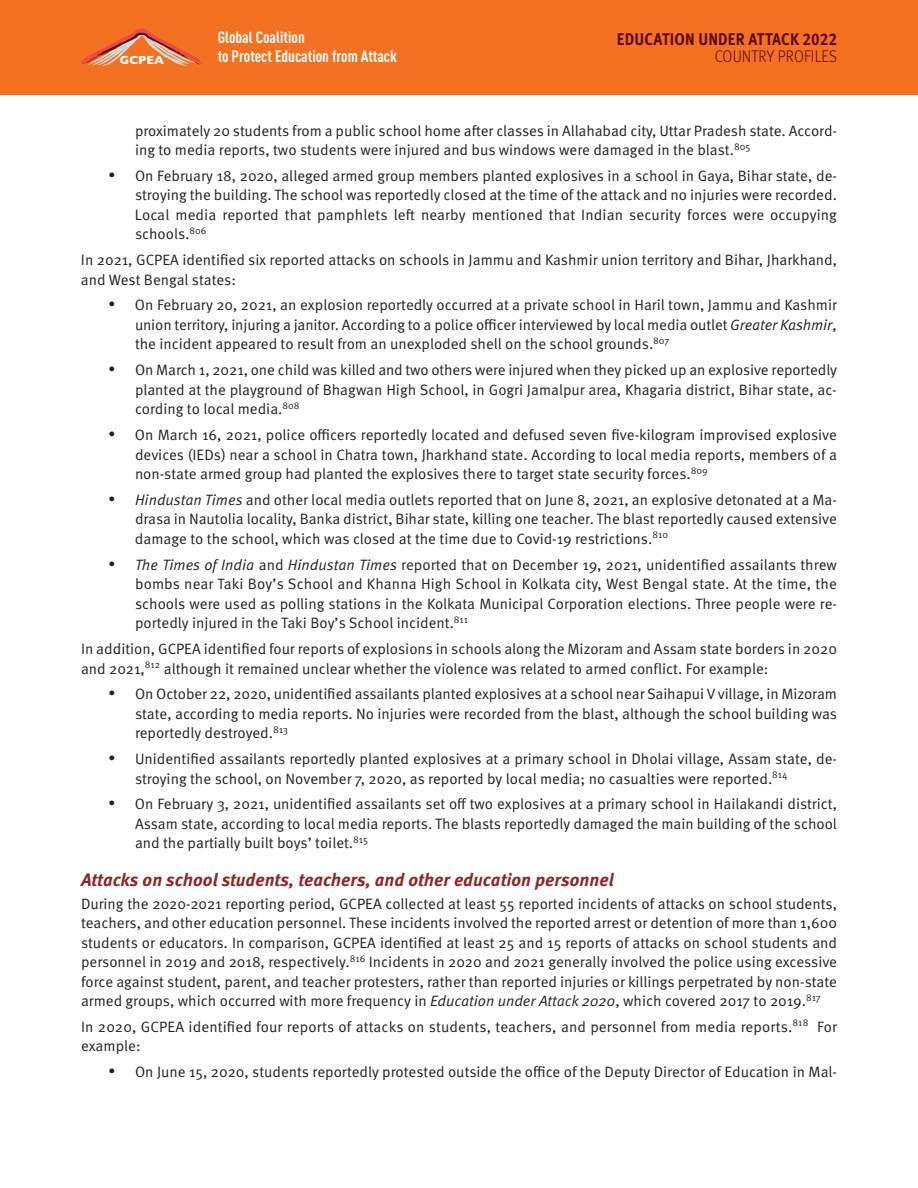
<style>
.page{position:relative;width:918px;height:1188px;background:#fff}
.page>*{position:absolute;margin:0;border:0;box-sizing:border-box;transform-origin:0 0}
.t1{font:italic 700 18px "Meta Pro";color:#8f2326}
.t2{font:700 16.95px "Meta Pro";letter-spacing:.01em;color:#5c090a;scale:.9 1}
.t3{font:300 16.95px "Meta Pro";letter-spacing:.01em;color:#5c090a;scale:.9 1}
.t4{font:700 16.35px/19.4px "DIN Cond";color:#fff}
.t5{font:15px/19.5px "Meta Pro Norm";color:#231f20;text-align:justify}
.t6{font:700 11.85px "Gill Sans";color:#fff}
.s1{font-family:"Meta Pro Norm Ita"}
</style>
<div class="page">
<div style="left:0;top:0;width:918px;height:95px;background:#f37121"></div>
<svg style="left:81px;top:28px;width:121px;height:38px"></svg>
<p class="t4" style="left:218px;top:29px;width:181px">Global Coalition<br>to Protect Education from Attack</p>
<p class="t2" style="left:617px;top:29px;width:246px">EDUCATION UNDER ATTACK 2022</p>
<p class="t6" style="left:120px;top:56px;width:46px">GCPEA</p>
<p class="t3" style="left:715px;top:47px;width:137px">COUNTRY PROFILES</p>
<p class="t5" style="left:135px;top:122px;width:704px">proximately 20 students from a public school home after classes in Allahabad city, Uttar Pradesh state. Accord&shy;ing to media reports, two students were injured and bus windows were damaged in the blast.<sup>805</sup></p>
<p class="t5" style="left:135px;top:167px;width:704px;text-indent:-27px">• On February 18, 2020, alleged armed group members planted explosives in a school in Gaya, Bihar state, de&shy;stroying the building. The school was reportedly closed at the time of the attack and no injuries were recorded.<br>Local media reported that pamphlets left nearby mentioned that Indian security forces were occupying schools.<sup>806</sup></p>
<p class="t5" style="left:81px;top:251px;width:758px">In 2021, GCPEA identified six reported attacks on schools in Jammu and Kashmir union territory and Bihar, Jharkhand, and West Bengal states:</p>
<p class="t5" style="left:135px;top:296px;width:704px;text-indent:-27px">• On February 20, 2021, an explosion reportedly occurred at a private school in Haril town, Jammu and Kashmir union territory, injuring a janitor. According to a police officer interviewed by local media outlet <span class="s1">Greater Kashmir</span>, the incident appeared to result from an unexploded shell on the school grounds.<sup>807</sup></p>
<p class="t5" style="left:135px;top:361px;width:704px;text-indent:-27px">• On March 1, 2021, one child was killed and two others were injured when they picked up an explosive reportedly planted at the playground of Bhagwan High School, in Gogri Jamalpur area, Khagaria district, Bihar state, ac&shy;cording to local media.<sup>808</sup></p>
<p class="t5" style="left:135px;top:426px;width:704px;text-indent:-27px">• On March 16, 2021, police officers reportedly located and defused seven five-kilogram improvised explosive devices (IEDs) near a school in Chatra town, Jharkhand state. According to local media reports, members of a non-state armed group had planted the explosives there to target state security forces.<sup>809</sup></p>
<p class="t5" style="left:135px;top:491px;width:704px;text-indent:-27px">• <span class="s1">Hindustan Times</span> and other local media outlets reported that on June 8, 2021, an explosive detonated at a Ma&shy;drasa in Nautolia locality, Banka district, Bihar state, killing one teacher. The blast reportedly caused extensive damage to the school, which was closed at the time due to Covid-19 restrictions.<sup>810</sup></p>
<p class="t5" style="left:135px;top:556px;width:704px;text-indent:-27px">• <span class="s1">The Times of India</span> and <span class="s1">Hindustan Times</span> reported that on December 19, 2021, unidentified assailants threw bombs near Taki Boy’s School and Khanna High School in Kolkata city, West Bengal state. At the time, the schools were used as polling stations in the Kolkata Municipal Corporation elections. Three people were re&shy;portedly injured in the Taki Boy’s School incident.<sup>811</sup></p>
<p class="t5" style="left:81px;top:640px;width:758px">In addition, GCPEA identified four reports of explosions in schools along the Mizoram and Assam state borders in 2020 and 2021,<sup>812</sup> although it remained unclear whether the violence was related to armed conflict. For example:</p>
<p class="t5" style="left:135px;top:685px;width:704px;text-indent:-27px">• On October 22, 2020, unidentified assailants planted explosives at a school near Saihapui V village, in Mizoram state, according to media reports. No injuries were recorded from the blast, although the school building was reportedly destroyed.<sup>813</sup></p>
<p class="t5" style="left:135px;top:750px;width:704px;text-indent:-27px">• Unidentified assailants reportedly planted explosives at a primary school in Dholai village, Assam state, de&shy;stroying the school, on November 7, 2020, as reported by local media; no casualties were reported.<sup>814</sup></p>
<p class="t5" style="left:135px;top:796px;width:704px;text-indent:-27px">• On February 3, 2021, unidentified assailants set off two explosives at a primary school in Hailakandi district, Assam state, according to local media reports. The blasts reportedly damaged the main building of the school and the partially built boys’ toilet.<sup>815</sup></p>
<p class="t1" style="left:81px;top:873px;width:534px">Attacks on school students, teachers, and other education personnel</p>
<p class="t5" style="left:81px;top:895px;width:758px">During the 2020-2021 reporting period, GCPEA collected at least 55 reported incidents of attacks on school students, teachers, and other education personnel. These incidents involved the reported arrest or detention of more than 1,600 students or educators. In comparison, GCPEA identified at least 25 and 15 reports of attacks on school students and personnel in 2019 and 2018, respectively.<sup>816</sup> Incidents in 2020 and 2021 generally involved the police using excessive force against student, parent, and teacher protesters, rather than reported injuries or killings perpetrated by non-state armed groups, which occurred with more frequency in <span class="s1">Education under Attack 2020</span>, which covered 2017 to 2019.<sup>817</sup></p>
<p class="t5" style="left:81px;top:1018px;width:758px">In 2020, GCPEA identified four reports of attacks on students, teachers, and personnel from media reports.<sup>818</sup> For example:</p>
<p class="t5" style="left:108px;top:1063px;width:731px">• On June 15, 2020, students reportedly protested outside the office of the Deputy Director of Education in Mal-</p>
</div>
